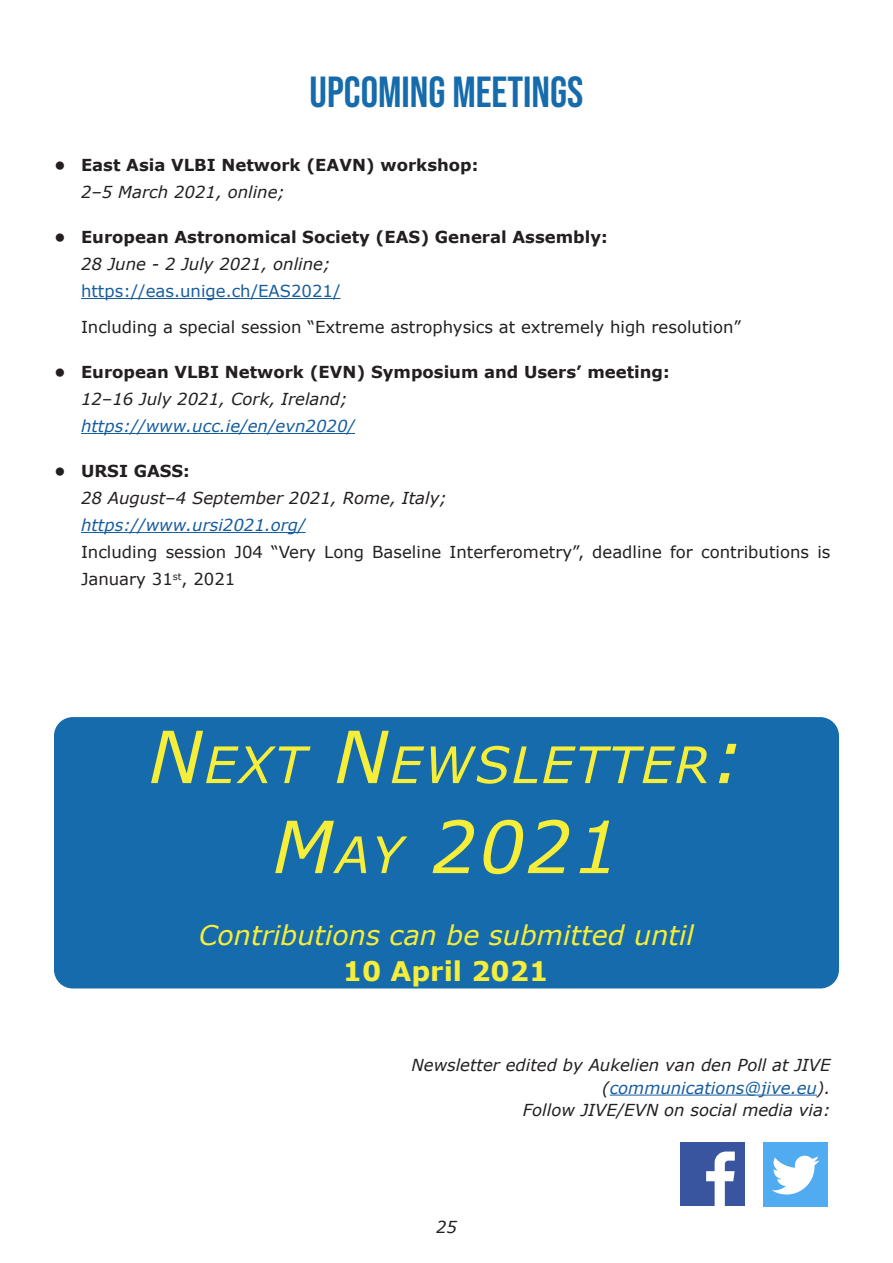
<style>
.page{position:relative;width:893px;height:1263px;background:#fff}
.page>*{position:absolute;margin:0;border:0;box-sizing:border-box;transform-origin:0 0}
.t1{font:italic 72px "Verdana";color:#f6ee39}
.t2{font:italic 50.4px "Verdana";letter-spacing:.035em;color:#f6ee39}
.t3{font:43.5px "Bebas Neue";color:#156bab}
.t4{font:italic 27px "Verdana";color:#f6ee39}
.t5{font:700 27px "Verdana";color:#f6ee39}
.t6{font:italic 16.5px/22.5px "Verdana";color:#231f20;text-align:right}
.t7{font:16.5px/27px "Verdana";color:#231f20}
.t8{font:700 16.5px "Verdana";color:#231f20}
.t9{font:italic 16.5px "Verdana";color:#175d9e}
.t10{font:16.5px "Verdana";color:#175d9e}
.s1{font-size:72px}
.s2{font-size:50.4px}
.s3{color:#175d9e}
</style>
<div class="page">
<div style="left:55px;top:718px;width:783px;height:270px;background:#156bab;border-radius:18px"></div>
<div style="left:54px;top:717px;width:785px;height:271px;border:2px solid #156bab;border-radius:18px"></div>
<hr style="left:610px;top:1094px;width:207px;height:1px;background:#175d9e">
<img style="left:763px;top:1142px;width:64px;height:64px">
<img style="left:680px;top:1142px;width:64px;height:64px">
<hr style="left:81px;top:298px;width:260px;height:1px;background:#175d9e">
<hr style="left:81px;top:433px;width:274px;height:1px;background:#175d9e">
<hr style="left:81px;top:532px;width:225px;height:1px;background:#175d9e">
<h3 class="t3" style="left:310px;top:67px;width:275px">UPCOMING MEETINGS</h3>
<p class="t8" style="left:54px;top:154px;width:426px">• East Asia VLBI Network (EAVN) workshop:</p>
<p class="t6" style="left:81px;top:180px;width:206px">2–5 March 2021, online;</p>
<p class="t8" style="left:54px;top:226px;width:555px">• European Astronomical Society (EAS) General Assembly:</p>
<p class="t6" style="left:81px;top:252px;width:251px">28 June - 2 July 2021, online;</p>
<p class="t10" style="left:81px;top:280px;width:261px">https://eas.unige.ch/EAS2021/</p>
<p class="t7" style="left:81px;top:313px;width:661px">Including a special session “Extreme astrophysics at extremely high resolution”</p>
<p class="t8" style="left:54px;top:361px;width:617px">• European VLBI Network (EVN) Symposium and Users’ meeting:</p>
<p class="t6" style="left:81px;top:387px;width:268px">12–16 July 2021, Cork, Ireland;</p>
<p class="t9" style="left:81px;top:415px;width:276px">https://www.ucc.ie/en/evn2020/</p>
<p class="t8" style="left:54px;top:460px;width:137px">• URSI GASS:</p>
<p class="t6" style="left:81px;top:486px;width:367px">28 August–4 September 2021, Rome, Italy;</p>
<p class="t9" style="left:81px;top:514px;width:226px">https://www.ursi2021.org/</p>
<p class="t7" style="left:81px;top:538px;width:751px">Including session J04 “Very Long Baseline Interferometry”, deadline for contributions is<br>January 31<sup>st</sup>, 2021</p>
<h2 class="t2" style="left:149px;top:732px;width:597px"><span class="s1">N</span>EXT <span class="s1">N</span>EWSLETTER<span class="s1">:</span></h2>
<h1 class="t1" style="left:273px;top:801px;width:349px">M<span class="s2">AY</span> 2021</h1>
<h3 class="t4" style="left:199px;top:918px;width:497px">Contributions can be submitted until</h3>
<h3 class="t5" style="left:343px;top:954px;width:207px">10 April 2021</h3>
<p class="t6" style="left:411px;top:1053px;width:421px">Newsletter edited by Aukelien van den Poll at JIVE (<span class="s3">communications@jive.eu</span>).<br>Follow JIVE/EVN on social media via:</p>
<p class="t6" style="left:436px;top:1215px;width:22px">25</p>
</div>
